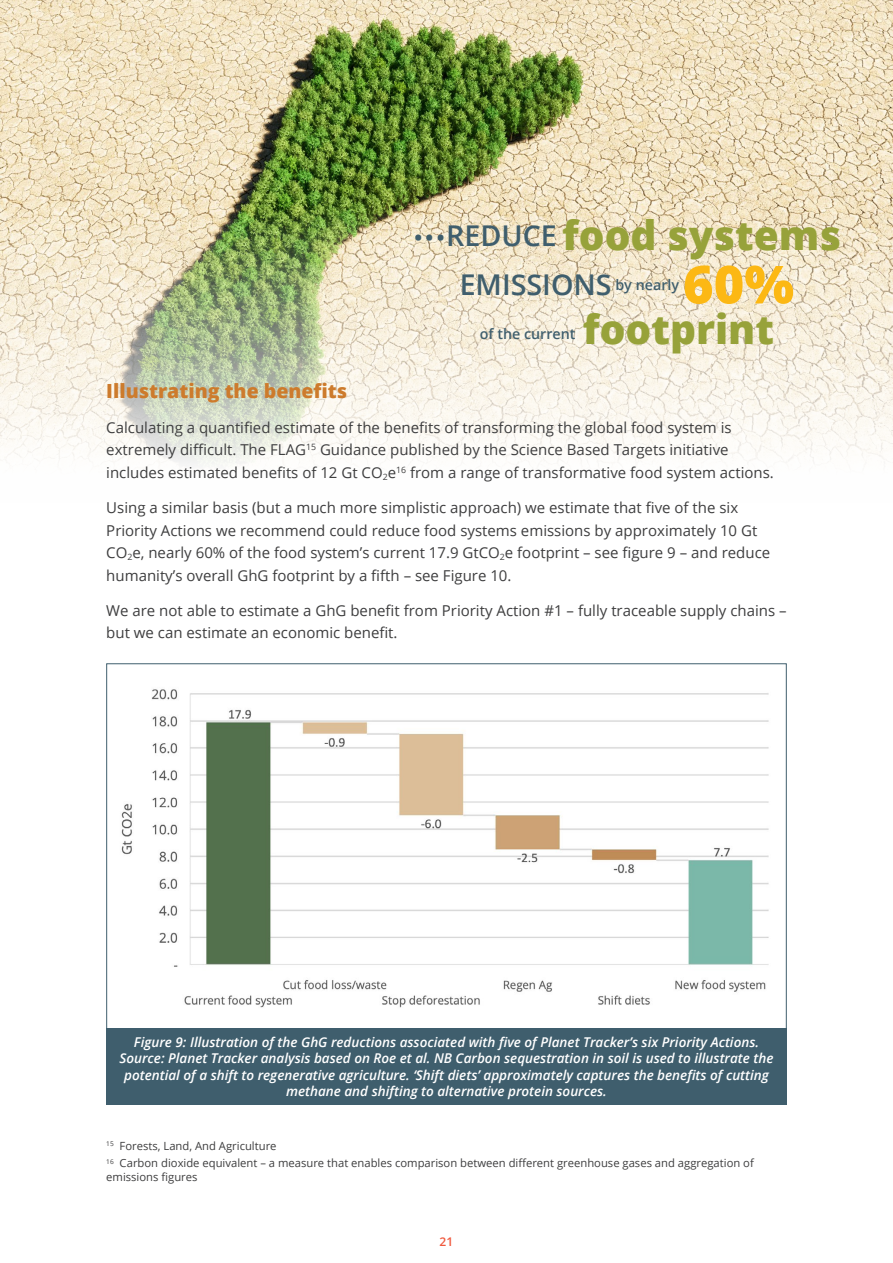
<style>
.page{position:relative;width:893px;height:1263px;background:#fff}
.page>*{position:absolute;margin:0;border:0;box-sizing:border-box;transform-origin:0 0}
.t1{font:800 52.5px "Open Sans";color:#fcb814}
.t2{font:800 40.5px "Open Sans";color:#97a23a}
.t3{font:600 28.65px "Open Sans";color:#3f5e6d}
.Text{font:800 19.5px "Open Sans";color:#cd7b2c}
.Text-2{font:15px/22.5px "Open Sans";color:#3e3e3f}
.t4{font:600 14.25px "Open Sans";color:#3f5e6d}
.t5{font:italic 600 13.5px/16.2px "Open Sans";color:#fff;text-align:center}
.t6{font:600 12px "Open Sans";color:#f0593e}
.t7{font:11.25px/13.5px "Open Sans";color:#3e3e3f}
.s1{font-weight:600;font-size:28.65px;color:#3f5e6d}
</style>
<div class="page">
<img style="left:0;top:0;width:893px;height:466px">
<img style="left:121px;top:689px;width:648px;height:319px">
<div style="left:106px;top:1028px;width:681px;height:76px;background:#3f5e6d"></div>
<p class="t2" style="left:413px;top:204px;width:430px"><sup>...</sup><span class="s1">REDUCE</span> food systems</p>
<p class="t3" style="left:460px;top:265px;width:221px">EMISSIONS <sup>by</sup> <sup>nearly</sup></p>
<p class="t1" style="left:683px;top:244px;width:113px">60%</p>
<p class="t4" style="left:480px;top:324px;width:97px">of the current</p>
<p class="t2" style="left:583px;top:298px;width:193px">footprint</p>
<p class="Text" style="left:106px;top:376px;width:242px">Illustrating the benefits</p>
<p class="Text-2" style="left:106px;top:416px;width:669px">Calculating a quantified estimate of the benefits of transforming the global food system is extremely difficult. The FLAG<sup>15</sup> Guidance published by the Science Based Targets initiative includes estimated benefits of 12 Gt CO<sub>2</sub>e<sup>16</sup> from a range of transformative food system actions.</p>
<p class="Text-2" style="left:106px;top:496px;width:665px">Using a similar basis (but a much more simplistic approach) we estimate that five of the six Priority Actions we recommend could reduce food systems emissions by approximately 10 Gt CO<sub>2</sub>e, nearly 60% of the food system’s current 17.9 GtCO<sub>2</sub>e footprint – see figure 9 – and reduce humanity’s overall GhG footprint by a fifth – see Figure 10.</p>
<p class="Text-2" style="left:106px;top:599px;width:682px">We are not able to estimate a GhG benefit from Priority Action #1 – fully traceable supply chains – but we can estimate an economic benefit.</p>
<p class="t5" style="left:119px;top:1034px;width:655px">Figure 9: Illustration of the GhG reductions associated with five of Planet Tracker’s six Priority Actions.<br>Source: Planet Tracker analysis based on Roe et al. NB Carbon sequestration in soil is used to illustrate the potential of a shift to regenerative agriculture. ‘Shift diets’ approximately captures the benefits of cutting methane and shifting to alternative protein sources.</p>
<p class="t7" style="left:106px;top:1138px;width:172px"><sup>15</sup> Forests, Land, And Agriculture</p>
<p class="t7" style="left:106px;top:1156px;width:649px"><sup>16</sup> Carbon dioxide equivalent – a measure that enables comparison between different greenhouse gases and aggregation of emissions figures</p>
<p class="t6" style="left:440px;top:1233px;width:15px">21</p>
</div>
